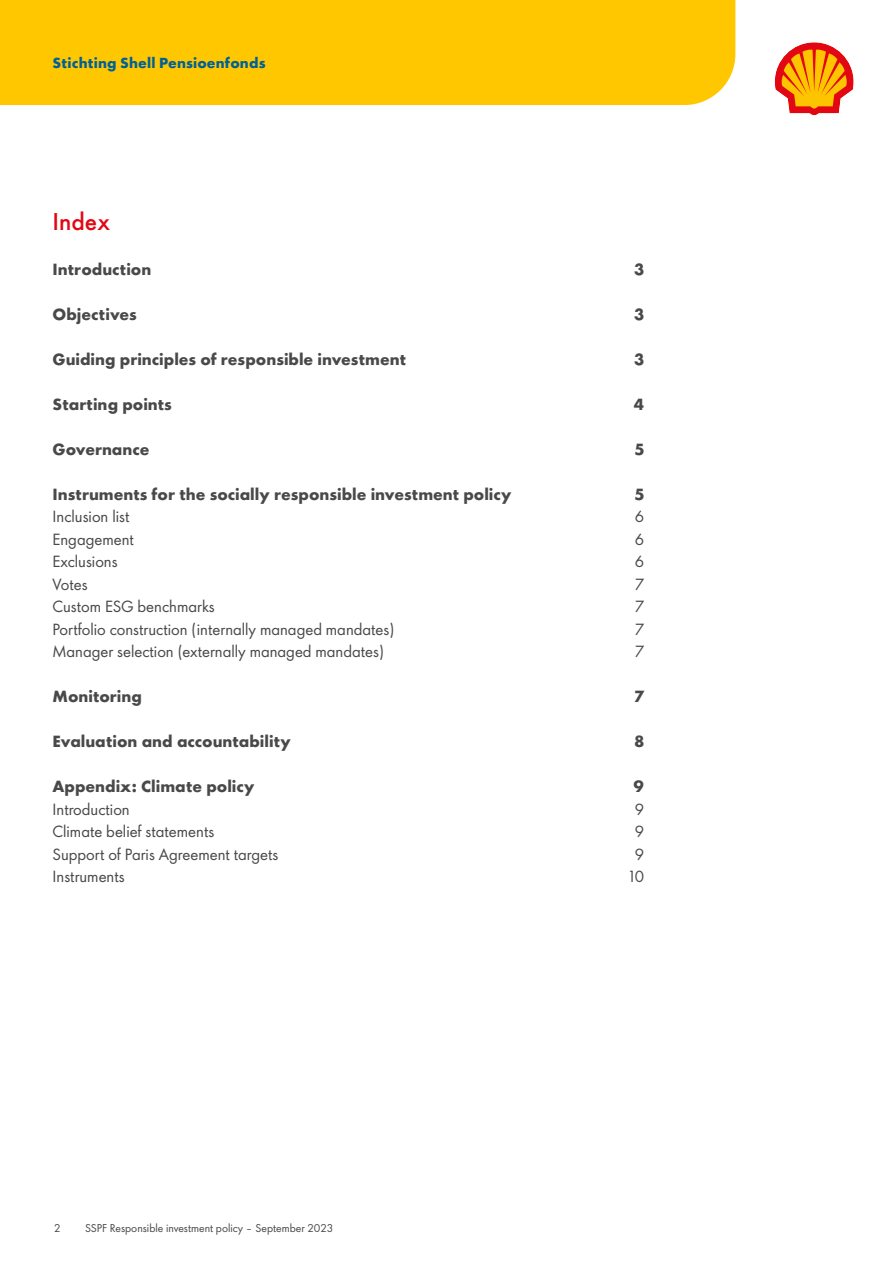
<style>
.page{position:relative;width:893px;height:1263px;background:#fff}
.page>*{position:absolute;margin:0;border:0;box-sizing:border-box;transform-origin:0 0}
.t1{font:500 22.5px "Shell";color:#e30613}
.t2{font:15px "Shell";color:#494949}
.t3{font:700 15px "Shell";color:#494949}
.t4{font:700 13.5px "Shell";letter-spacing:.01em;color:#006097}
.t5{font:10.5px "Shell";color:#494949}
</style>
<div class="page">
<div style="left:0;top:0;width:735px;height:105px;background:#ffc700"></div>
<svg style="left:774px;top:42px;width:80px;height:74px"></svg>
<p class="t4" style="left:53px;top:52px;width:214px">Stichting Shell Pensioenfonds</p>
<h1 class="t1" style="left:53px;top:202px;width:59px">Index</h1>
<p class="t3" style="left:53px;top:257px;width:100px">Introduction</p>
<p class="t3" style="left:634px;top:257px;width:12px">3</p>
<p class="t3" style="left:53px;top:302px;width:86px">Objectives</p>
<p class="t3" style="left:634px;top:302px;width:12px">3</p>
<p class="t3" style="left:53px;top:347px;width:355px">Guiding principles of responsible investment</p>
<p class="t3" style="left:634px;top:347px;width:12px">3</p>
<p class="t3" style="left:53px;top:392px;width:121px">Starting points</p>
<p class="t3" style="left:634px;top:392px;width:12px">4</p>
<p class="t3" style="left:53px;top:437px;width:98px">Governance</p>
<p class="t3" style="left:635px;top:437px;width:11px">5</p>
<p class="t3" style="left:53px;top:482px;width:460px">Instruments for the socially responsible investment policy</p>
<p class="t3" style="left:635px;top:482px;width:11px">5</p>
<p class="t2" style="left:53px;top:505px;width:78px">Inclusion list</p>
<p class="t2" style="left:635px;top:505px;width:11px">6</p>
<p class="t2" style="left:53px;top:528px;width:83px">Engagement</p>
<p class="t2" style="left:635px;top:528px;width:11px">6</p>
<p class="t2" style="left:53px;top:550px;width:67px">Exclusions</p>
<p class="t2" style="left:635px;top:550px;width:11px">6</p>
<p class="t2" style="left:53px;top:573px;width:37px">Votes</p>
<p class="t2" style="left:635px;top:573px;width:11px">7</p>
<p class="t2" style="left:53px;top:595px;width:164px">Custom ESG benchmarks</p>
<p class="t2" style="left:635px;top:595px;width:11px">7</p>
<p class="t2" style="left:53px;top:618px;width:343px">Portfolio construction (internally managed mandates)</p>
<p class="t2" style="left:635px;top:618px;width:11px">7</p>
<p class="t2" style="left:53px;top:640px;width:333px">Manager selection (externally managed mandates)</p>
<p class="t2" style="left:635px;top:640px;width:11px">7</p>
<p class="t3" style="left:53px;top:684px;width:91px">Monitoring</p>
<p class="t3" style="left:634px;top:684px;width:12px">7</p>
<p class="t3" style="left:53px;top:729px;width:240px">Evaluation and accountability</p>
<p class="t3" style="left:634px;top:729px;width:11px">8</p>
<p class="t3" style="left:53px;top:774px;width:203px">Appendix: Climate policy</p>
<p class="t3" style="left:634px;top:774px;width:12px">9</p>
<p class="t2" style="left:53px;top:798px;width:79px">Introduction</p>
<p class="t2" style="left:635px;top:798px;width:11px">9</p>
<p class="t2" style="left:53px;top:820px;width:163px">Climate belief statements</p>
<p class="t2" style="left:635px;top:820px;width:11px">9</p>
<p class="t2" style="left:53px;top:843px;width:227px">Support of Paris Agreement targets</p>
<p class="t2" style="left:635px;top:843px;width:11px">9</p>
<p class="t2" style="left:53px;top:865px;width:74px">Instruments</p>
<p class="t2" style="left:629px;top:865px;width:17px">10</p>
<p class="t5" style="left:54px;top:1219px;width:8px">2</p>
<p class="t5" style="left:85px;top:1219px;width:250px">SSPF Responsible investment policy – September 2023</p>
</div>
